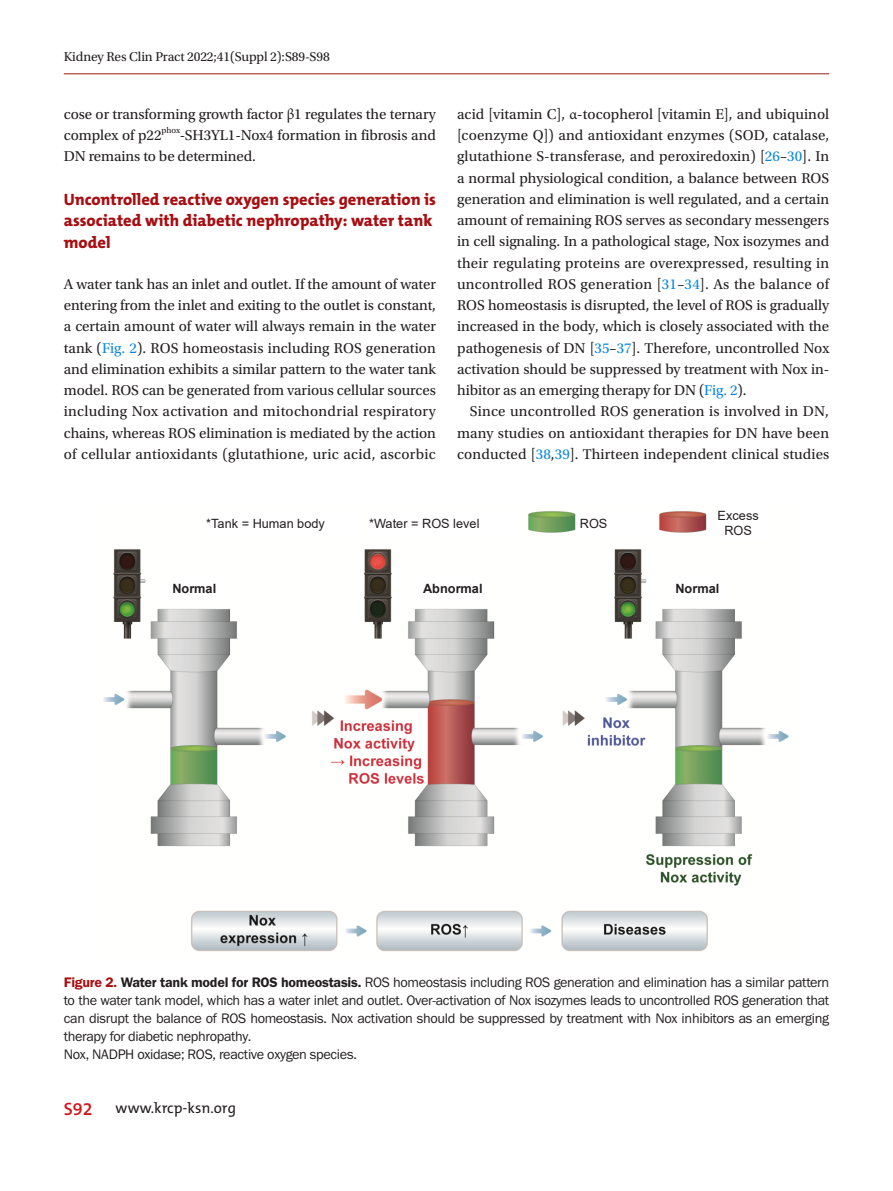
<style>
.page{position:relative;width:893px;height:1191px;background:#fff}
.page>*{position:absolute;margin:0;border:0;box-sizing:border-box;transform-origin:0 0}
.t1{font:600 18px "The Mix B W6";color:#d1161e}
.body-title{font:800 16.5px/21.3px "The Mix B W8";color:#a70e12}
.body{font:15px/21.3px "Utopia Std";letter-spacing:-.005em;color:#231f20;text-align:justify}
.t2{font:15px "The Mix B W5 Plain";color:#231f20}
.fig-caption{font:14.25px/18px "Franklin Gothic Pro";letter-spacing:-.025em;color:#231f20;text-align:justify}
.t3{font:13.5px "Utopia Std";letter-spacing:-.01em;color:#231f20}
.picture_print{font:12.75px "Arial";color:#231f20}
.picture_print-2{font:700 12.75px "Arial";color:#231f20}
.body-2{font:8.7px "Utopia Std";color:#231f20}
.s1{font-family:"Minion Pro"}
.s2{color:#0b88de}
.s3{font-weight:600;color:#a70e12}
.s4{font-weight:600}
</style>
<div class="page">
<img style="left:103px;top:511px;width:686px;height:441px">
<div style="left:206px;top:513px;width:150px;height:23px;background:#fff"></div>
<div style="left:165px;top:578px;width:59px;height:23px;background:#fff"></div>
<div style="left:668px;top:578px;width:59px;height:23px;background:#fff"></div>
<div style="left:417px;top:578px;width:72px;height:23px;background:#fff"></div>
<div style="left:369px;top:513px;width:150px;height:23px;background:#fff"></div>
<div style="left:580px;top:512px;width:72px;height:23px;background:#fff"></div>
<div style="left:708px;top:507px;width:60px;height:34px;background:#fff"></div>
<hr style="left:64px;top:73px;width:765px;height:1px;background:#a11d21">
<p class="t3" style="left:64px;top:50px;width:267px">Kidney Res Clin Pract 2022;41(Suppl 2):S89-S98</p>
<p class="body" style="left:64px;top:103px;width:374px">cose or transforming growth factor <span class="s1">β</span>1 regulates the ternary complex of p22</p>
<p class="body-2" style="left:161px;top:125px;width:20px">phox</p>
<p class="body" style="left:64px;top:125px;width:374px;text-indent:116px">-SH3YL1-Nox4 formation in fibrosis and<br>DN remains to be determined.</p>
<p class="body-title" style="left:64px;top:189px;width:374px">Uncontrolled reactive oxygen species generation is associated with diabetic nephropathy: water tank model</p>
<p class="body" style="left:64px;top:274px;width:374px">A water tank has an inlet and outlet. If the amount of water entering from the inlet and exiting to the outlet is constant, a certain amount of water will always remain in the water tank (<span class="s2">Fig. 2</span>). ROS homeostasis including ROS generation and elimination exhibits a similar pattern to the water tank model. ROS can be generated from various cellular sources including Nox activation and mitochondrial respiratory chains, whereas ROS elimination is mediated by the action of cellular antioxidants (glutathione, uric acid, ascorbic</p>
<p class="body" style="left:457px;top:103px;width:374px">acid [vitamin C], <span class="s1">α</span>-tocopherol [vitamin E], and ubiquinol [coenzyme Q]) and antioxidant enzymes (SOD, catalase, glutathione S-transferase, and peroxiredoxin) [<span class="s2">26</span>–<span class="s2">30</span>]. In a normal physiological condition, a balance between ROS generation and elimination is well regulated, and a certain amount of remaining ROS serves as secondary messengers in cell signaling. In a pathological stage, Nox isozymes and their regulating proteins are overexpressed, resulting in uncontrolled ROS generation [<span class="s2">31</span>–<span class="s2">34</span>]. As the balance of ROS homeostasis is disrupted, the level of ROS is gradually increased in the body, which is closely associated with the pathogenesis of DN [<span class="s2">35</span>–<span class="s2">37</span>]. Therefore, uncontrolled Nox activation should be suppressed by treatment with Nox in&shy;hibitor as an emerging therapy for DN (<span class="s2">Fig. 2</span>).</p>
<p class="body" style="left:457px;top:401px;width:374px;text-indent:13px">Since uncontrolled ROS generation is involved in DN, many studies on antioxidant therapies for DN have been conducted [<span class="s2">38</span>,<span class="s2">39</span>]. Thirteen independent clinical studies</p>
<p class="picture_print" style="left:206px;top:515px;width:120px">*Tank = Human body</p>
<p class="picture_print" style="left:369px;top:515px;width:112px">*Water = ROS level</p>
<p class="picture_print" style="left:580px;top:514px;width:29px">ROS</p>
<p class="picture_print" style="left:718px;top:507px;width:43px">Excess</p>
<p class="picture_print" style="left:724px;top:522px;width:29px">ROS</p>
<p class="picture_print-2" style="left:172px;top:580px;width:45px">Normal</p>
<p class="picture_print-2" style="left:423px;top:580px;width:61px">Abnormal</p>
<p class="picture_print-2" style="left:675px;top:580px;width:45px">Normal</p>
<p class="fig-caption" style="left:64px;top:973px;width:767px"><span class="s3">Figure 2.</span> <span class="s4">Water tank model for ROS homeostasis.</span> ROS homeostasis including ROS generation and elimination has a similar pattern to the water tank model, which has a water inlet and outlet. Over-activation of Nox isozymes leads to uncontrolled ROS generation that can disrupt the balance of ROS homeostasis. Nox activation should be suppressed by treatment with Nox inhibitors as an emerging therapy for diabetic nephropathy.</p>
<p class="fig-caption" style="left:64px;top:1045px;width:295px">Nox, NADPH oxidase; ROS, reactive oxygen species.</p>
<p class="t1" style="left:64px;top:1097px;width:30px">S92</p>
<p class="t2" style="left:116px;top:1098px;width:122px">www.krcp-ksn.org</p>
</div>
